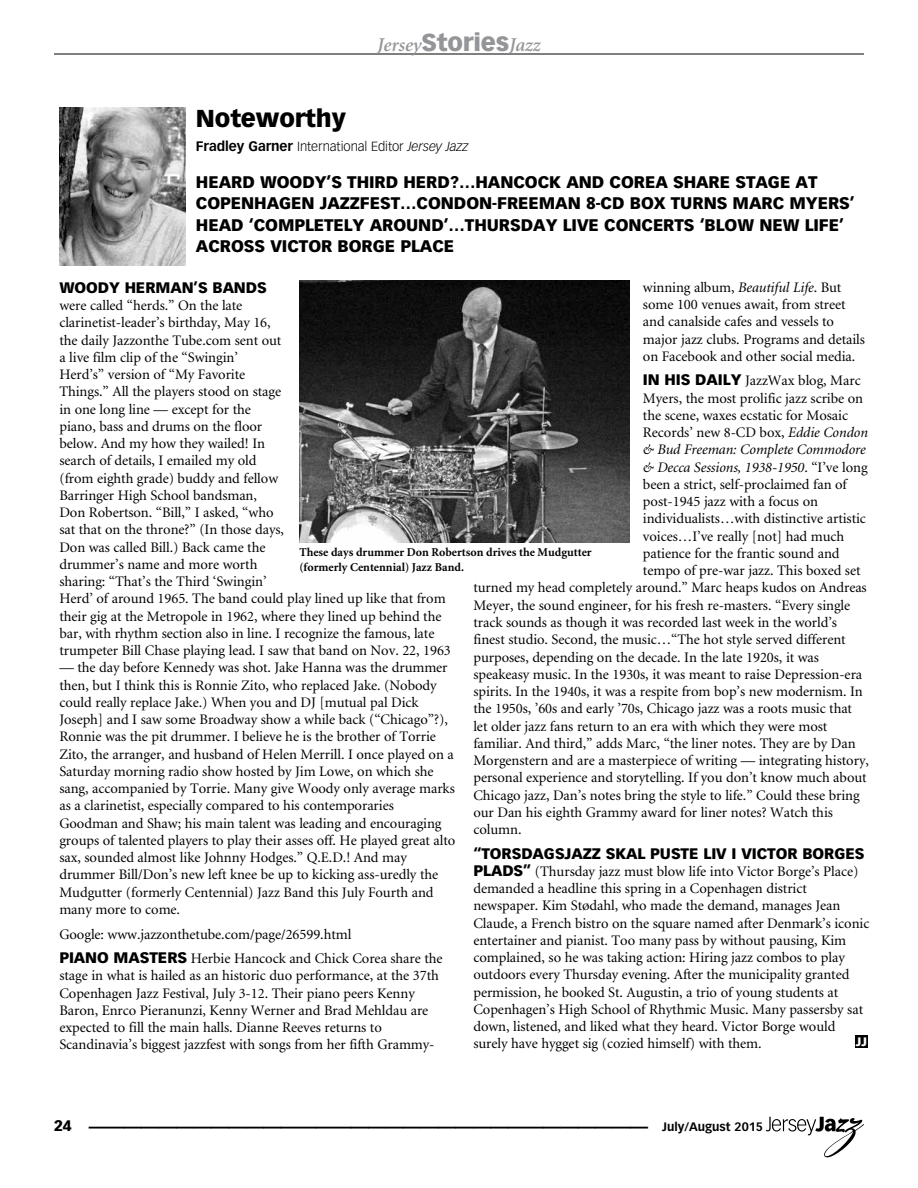
<style>
.page{position:relative;width:918px;height:1188px;background:#fff}
.page>*{position:absolute;margin:0;border:0;box-sizing:border-box;transform-origin:0 0}
.t1{font:700 36px "Vectora LH";color:#000}
.t2{font:900 24px "Vectora LH";color:#000}
.t3{font:italic 600 19.5px "Minion";letter-spacing:-.005em;color:#939598}
.t4{font:900 16.5px "Vectora LH";letter-spacing:-.005em;color:#000}
.t5{font:900 15px "Vectora LH";letter-spacing:-.005em;color:#000}
.t6{font:14.55px/17.2px "Minion";letter-spacing:-.005em;color:#000}
.t7{font:italic 14.55px "Minion";letter-spacing:-.005em;color:#000}
.t8{font:300 13.05px "Vectora LH";letter-spacing:-.005em;color:#000}
.t9{font:700 12px/15px "Minion";color:#000}
.t10{font:700 12px "Vectora LH";color:#000}
.t11{font:900 12px "Vectora LH";color:#fff}
.s1{font-family:"Vectora LH";font-weight:900;font-style:normal;font-size:24px}
.s2{font-weight:700;font-size:13.5px}
.s3{font-style:italic}
.s4{font-family:"Vectora LH";font-weight:900;font-size:15px}
.s5{font-style:normal}
</style>
<div class="page">
<hr style="left:54px;top:54px;width:810px;height:1px;background:#000">
<svg style="left:766px;top:1117px;width:98px;height:40px"></svg>
<img style="left:59px;top:108px;width:126px;height:158px">
<div style="left:855px;top:1036px;width:13px;height:12px;background:#000"></div>
<img style="left:299px;top:281px;width:330px;height:262px">
<h3 class="t3" style="left:377px;top:35px;width:165px">Jersey<span class="s1">STORIES</span>Jazz</h3>
<h2 class="t2" style="left:196px;top:104px;width:151px">NOTEWORTHY</h2>
<p class="t8" style="left:196px;top:139px;width:274px"><span class="s2">Fradley Garner</span> International Editor <span class="s3">Jersey Jazz</span></p>
<p class="t4" style="left:196px;top:172px;width:79px">HEARD WOODY</p>
<p class="t4" style="left:327px;top:172px;width:90px">’S THIRD HERD</p>
<p class="t4" style="left:450px;top:172px;width:77px">?…HANCOC</p>
<p class="t4" style="left:549px;top:172px;width:73px">K AND CORE</p>
<p class="t4" style="left:655px;top:172px;width:159px">A SHARE STAGE AT</p>
<p class="t4" style="left:196px;top:193px;width:323px">COPENHAGEN JAZZFEST…CONDON-FREE</p>
<p class="t4" style="left:539px;top:193px;width:144px">MAN 8-CD BOX TUR</p>
<p class="t4" style="left:704px;top:193px;width:115px">NS MARC MYER</p>
<p class="t4" style="left:839px;top:193px;width:17px">S’</p>
<p class="t4" style="left:196px;top:214px;width:129px">HEAD ‘CO MPLETE</p>
<p class="t4" style="left:344px;top:214px;width:51px">LY AROU</p>
<p class="t4" style="left:418px;top:214px;width:59px">ND’…THUR</p>
<p class="t4" style="left:510px;top:214px;width:143px">SDAY LIVE CONCERT</p>
<p class="t4" style="left:684px;top:214px;width:162px">S ‘BLOW NEW LIFE’</p>
<p class="t4" style="left:196px;top:235px;width:25px">ACRO</p>
<p class="t4" style="left:244px;top:235px;width:56px">SS VICTOR</p>
<p class="t4" style="left:338px;top:235px;width:24px">BORGE</p>
<p class="t4" style="left:401px;top:235px;width:44px">PLACE</p>
<p class="t5" style="left:59px;top:278px;width:14px">WOODY</p>
<p class="t5" style="left:125px;top:278px;width:11px">HER</p>
<p class="t5" style="left:156px;top:278px;width:113px">MAN’S BANDS</p>
<p class="t6" style="left:59px;top:297px;width:393px">were called “herds.” On the late<br>clarinetist-leader’s birthday, May 16,<br>the daily Jazzonthe Tube.com sent out<br>a live film clip of the “Swingin’<br>Herd’s” version of “My Favorite<br>Things.” All the players stood on stage<br>in one long line — except for the<br>piano, bass and drums on the floor<br>below. And my how they wailed! In<br>search of details, I emailed my old<br>(from eighth grade) buddy and fellow<br>Barringer High School bandsman,<br>Don Robertson. “Bill,” I asked, “who<br>sat that on the throne?” (In those days,<br>Don was called Bill.) Back came the<br>drummer’s name and more worth<br>sharing: “That’s the Third ‘Swingin’<br>Herd’ of around 1965. The band could play lined up like that from their gig at the Metropole in 1962, where they lined up behind the bar, with rhythm section also in line. I recognize the famous, late trumpeter Bill Chase playing lead. I saw that band on Nov. 22, 1963</p>
<p class="t6" style="left:59px;top:660px;width:398px">— the day before Kennedy was shot. Jake Hanna was the drummer then, but I think this is Ronnie Zito, who replaced Jake. (Nobody could really replace Jake.) When you and DJ [mutual pal Dick Joseph] and I saw some Broadway show a while back (“Chicago”?), Ronnie was the pit drummer. I believe he is the brother of Torrie Zito, the arranger, and husband of Helen Merrill. I once played on a Saturday morning radio show hosted by Jim Lowe, on which she sang, accompanied by Torrie. Many give Woody only average marks as a clarinetist, especially compared to his contemporaries Goodman and Shaw; his main talent was leading and encouraging groups of talented players to play their asses off. He played great alto sax, sounded almost like Johnny Hodges.” Q.E.D.! And may drummer Bill/Don’s new left knee be up to kicking ass-uredly the Mudgutter (formerly Centennial) Jazz Band this July Fourth and many more to come.</p>
<p class="t6" style="left:59px;top:926px;width:294px">Google: www.jazzonthetube.com/page/26599.html</p>
<p class="t5" style="left:59px;top:948px;width:101px">PIANO MASTER</p>
<p class="t6" style="left:643px;top:279px;width:224px">winning album, <span class="s3">Beautiful Life</span>. But some 100 venues await, from street and canalside cafes and vessels to major jazz clubs. Programs and details on Facebook and other social media.</p>
<p class="t6" style="left:643px;top:373px;width:219px"><span class="s4">IN H IS DAILY</span> JazzWax blog, Marc</p>
<p class="t6" style="left:643px;top:390px;width:222px">Myers, the most prolific jazz scribe on</p>
<p class="t6" style="left:643px;top:407px;width:207px">the scene, waxes ecstatic for Mosaic</p>
<p class="t6" style="left:643px;top:424px;width:226px">Records’ new 8-CD box, <span class="s3">Eddie Condon</span></p>
<p class="t7" style="left:643px;top:443px;width:224px">&amp; Bud Freeman: Complete Commodore</p>
<p class="t7" style="left:643px;top:460px;width:226px">&amp; Decca Sessions, 1938-1950<span class="s5">. “I’ve long</span></p>
<p class="t6" style="left:643px;top:476px;width:205px">been a strict, self-proclaimed fan of</p>
<p class="t6" style="left:643px;top:493px;width:177px">post-1945 jazz with a focus on</p>
<p class="t6" style="left:643px;top:511px;width:225px">individualists…with distinctive artistic</p>
<p class="t6" style="left:643px;top:528px;width:203px">voices…I’ve really [not] had much</p>
<p class="t6" style="left:643px;top:545px;width:198px">patience for the frantic sound and</p>
<p class="t6" style="left:643px;top:563px;width:219px">tempo of pre-war jazz. This boxed set</p>
<p class="t6" style="left:473px;top:580px;width:395px">turned my head completely around.” Marc heaps kudos on Andreas</p>
<p class="t6" style="left:473px;top:597px;width:378px">Meyer, the sound engineer, for his fresh re-masters. “Every single</p>
<p class="t6" style="left:473px;top:614px;width:365px">track sounds as though it was recorded last week in the world’s</p>
<p class="t6" style="left:473px;top:632px;width:374px">finest studio. Second, the music…“The hot style served different</p>
<p class="t6" style="left:473px;top:649px;width:347px">purposes, depending on the decade. In the late 1920s, it was</p>
<p class="t6" style="left:473px;top:666px;width:390px">speakeasy music. In the 1930s, it was meant to raise Depression-era</p>
<p class="t6" style="left:473px;top:683px;width:391px">spirits. In the 1940s, it was a respite from bop’s new modernism. In</p>
<p class="t6" style="left:473px;top:701px;width:380px">the 1950s, ’60s and early ’70s, Chicago jazz was a roots music that</p>
<p class="t6" style="left:473px;top:718px;width:356px">let older jazz fans return to an era with which they were most</p>
<p class="t6" style="left:473px;top:735px;width:384px">familiar. And third,” adds Marc, “the liner notes. They are by Dan</p>
<p class="t6" style="left:473px;top:752px;width:397px">Morgenstern and are a masterpiece of writing — integrating history,</p>
<p class="t6" style="left:473px;top:770px;width:395px">personal experience and storytelling. If you don’t know much about</p>
<p class="t6" style="left:473px;top:787px;width:388px">Chicago jazz, Dan’s notes bring the style to life.” Could these bring</p>
<p class="t6" style="left:473px;top:804px;width:361px">our Dan his eighth Grammy award for liner notes? Watch this</p>
<p class="t6" style="left:473px;top:821px;width:50px">column.</p>
<p class="t5" style="left:473px;top:844px;width:144px">“TORSDAGSJAZZ SKAL</p>
<p class="t5" style="left:650px;top:844px;width:62px">PUSTE LIV</p>
<p class="t5" style="left:732px;top:844px;width:133px">I VICTOR BORGES</p>
<p class="t6" style="left:473px;top:863px;width:398px"><span class="s4">PLADS”</span> (Thursday jazz must blow life into Victor Borge’s Place) demanded a headline this spring in a Copenhagen district newspaper. Kim Stødahl, who made the demand, manages Jean Claude, a French bistro on the square named after Denmark’s iconic entertainer and pianist. Too many pass by without pausing, Kim complained, so he was taking action: Hiring jazz combos to play outdoors every Thursday evening. After the municipality granted permission, he booked St. Augustin, a trio of young students at Copenhagen’s High School of Rhythmic Music. Many passersby sat down, listened, and liked what they heard. Victor Borge would surely have hygget sig (cozied himself) with them.</p>
<p class="t9" style="left:299px;top:545px;width:294px">These days drummer Don Robertson drives the Mudgutter (formerly Centennial) Jazz Band.</p>
<p class="t6" style="left:59px;top:950px;width:385px;text-indent:118px"><span class="s4">S</span> Herbie Hancock and Chick Corea share the stage in what is hailed as an historic duo performance, at the 37th Copenhagen Jazz Festival, July 3-12. Their piano peers Kenny Baron, Enrco Pieranunzi, Kenny Werner and Brad Mehldau are expected to fill the main halls. Dianne Reeves returns to Scandinavia’s biggest jazzfest with songs from her fifth Grammy-</p>
<p class="t11" style="left:856px;top:1034px;width:13px">JJ</p>
<p class="t5" style="left:54px;top:1117px;width:19px">24</p>
<h1 class="t1" style="left:72px;top:1089px;width:16px">J</h1>
<p class="t10" style="left:662px;top:1120px;width:102px">July/August 2015</p>
</div>
